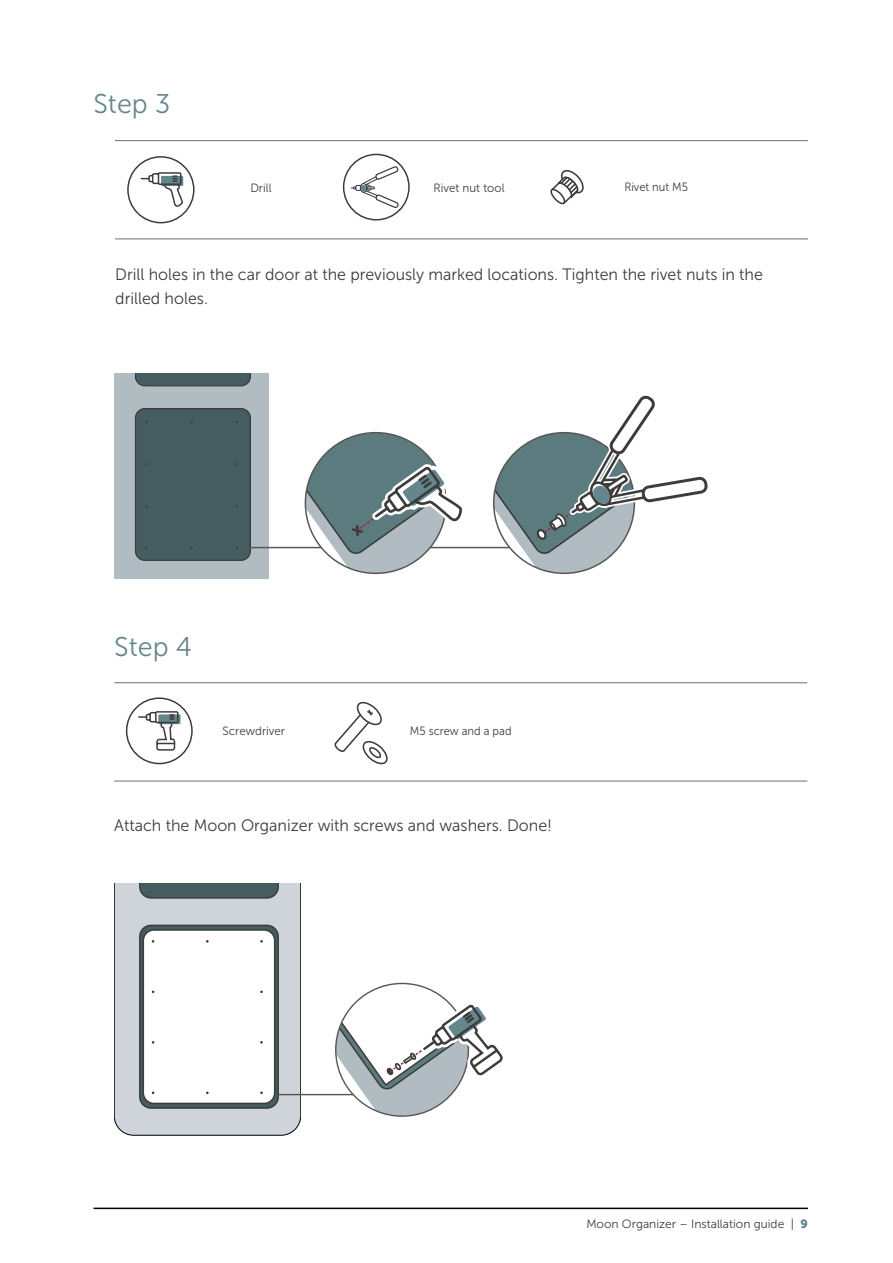
<style>
.page{position:relative;width:893px;height:1263px;background:#fff}
.page>*{position:absolute;margin:0;border:0;box-sizing:border-box;transform-origin:0 0}
.t1{font:27px "Museo Sans 300";color:#65868e}
.t2{font:16.5px/24px "Museo Sans 300";color:#3c3c3b}
.t3{font:12px "Museo Sans 300";color:#3c3c3b}
.t4{font:12px "Museo Sans 300";color:#3c3c3b;scale:.93 1}
.s1{font-family:"Museo Sans 900";color:#65868e}
</style>
<div class="page">
<hr style="left:94px;top:1207px;width:714px;height:2px;background:#000">
<hr style="left:114px;top:781px;width:693px;height:1px;background:#6e6e6e">
<hr style="left:114px;top:682px;width:693px;height:1px;background:#6e6e6e">
<hr style="left:115px;top:238px;width:693px;height:1px;background:#6e6e6e">
<hr style="left:115px;top:140px;width:693px;height:1px;background:#6e6e6e">
<div style="left:127px;top:156px;width:68px;height:67px;border:2px solid #3c3c3b;border-radius:50%"></div>
<svg style="left:141px;top:172px;width:42px;height:35px"></svg>
<div style="left:343px;top:154px;width:67px;height:67px;border:2px solid #3c3c3b;border-radius:50%"></div>
<svg style="left:351px;top:165px;width:49px;height:44px"></svg>
<div style="left:114px;top:883px;width:187px;height:253px;background:#ced4d9"></div>
<div style="left:140px;top:925px;width:138px;height:183px;background:#435559;border-radius:11px"></div>
<div style="left:139px;top:925px;width:140px;height:184px;border:2px solid #3c3c3b;border-radius:11px"></div>
<svg style="left:139px;top:883px;width:140px;height:16px;background:#4a5e62"></svg>
<div style="left:143px;top:930px;width:132px;height:173px;background:#fff;border-radius:11px"></div>
<div style="left:143px;top:929px;width:132px;height:175px;border:2px solid #3c3c3b;border-radius:11px"></div>
<hr style="left:278px;top:1094px;width:76px;height:1px;background:#575756">
<svg style="left:336px;top:983px;width:167px;height:133px"></svg>
<div style="left:114px;top:373px;width:155px;height:206px;background:#b1bcc2"></div>
<div style="left:135px;top:409px;width:115px;height:151px;background:#455c61;border-radius:9px"></div>
<div style="left:135px;top:408px;width:116px;height:153px;border:1px solid #3c3c3b;border-radius:9px"></div>
<svg style="left:135px;top:373px;width:116px;height:13px;background:#465b60"></svg>
<hr style="left:242px;top:547px;width:79px;height:1px;background:#575756">
<hr style="left:430px;top:547px;width:79px;height:1px;background:#575756">
<svg style="left:305px;top:433px;width:166px;height:140px"></svg>
<svg style="left:494px;top:395px;width:214px;height:178px"></svg>
<div style="left:126px;top:697px;width:67px;height:67px;border:2px solid #3c3c3b;border-radius:50%"></div>
<div style="left:158px;top:714px;width:23px;height:10px;background:#66868e"></div>
<svg style="left:139px;top:711px;width:40px;height:40px"></svg>
<svg style="left:550px;top:170px;width:34px;height:35px"></svg>
<svg style="left:334px;top:701px;width:54px;height:64px"></svg>
<h1 class="t1" style="left:94px;top:90px;width:78px">Step 3</h1>
<p class="t3" style="left:250px;top:181px;width:23px">Drill</p>
<p class="t3" style="left:433px;top:182px;width:73px">Rivet nut tool</p>
<p class="t4" style="left:624px;top:181px;width:70px">Rivet nut M5</p>
<p class="t2" style="left:115px;top:262px;width:649px">Drill holes in the car door at the previously marked locations. Tighten the rivet nuts in the drilled holes.</p>
<h1 class="t1" style="left:114px;top:632px;width:79px">Step 4</h1>
<p class="t3" style="left:223px;top:724px;width:64px">Screwdriver</p>
<p class="t4" style="left:410px;top:725px;width:111px">M5 screw and a pad</p>
<p class="t2" style="left:114px;top:814px;width:439px">Attach the Moon Organizer with screws and washers. Done!</p>
<p class="t3" style="left:586px;top:1218px;width:223px">Moon Organizer – Installation guide | <span class="s1">9</span></p>
</div>
